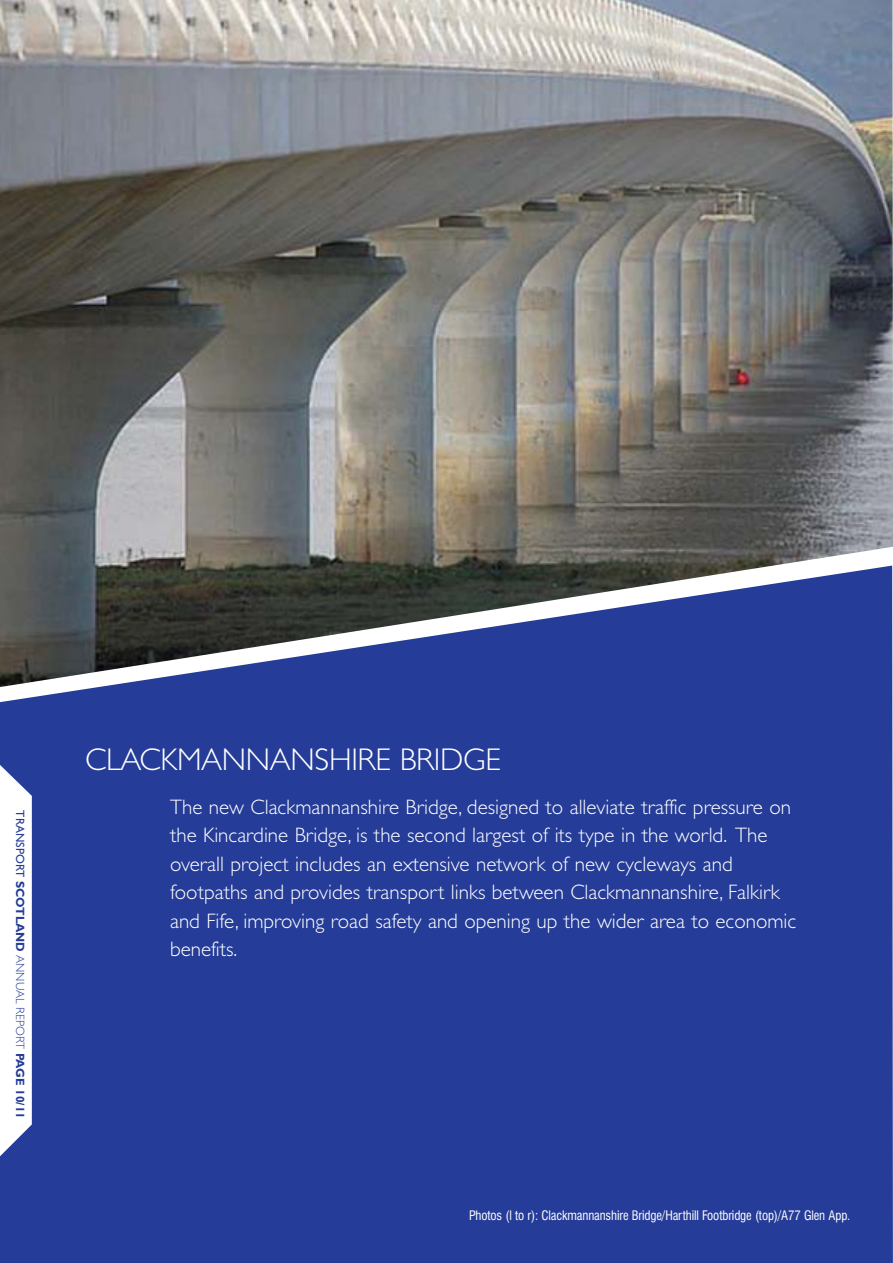
<style>
.page{position:relative;width:893px;height:1263px;background:#fff}
.page>*{position:absolute;margin:0;border:0;box-sizing:border-box;transform-origin:0 0}
.t1{font:300 31.5px "Gill Sans";letter-spacing:-.01em;color:#fff}
.t2{font:300 21px/28.5px "Gill Sans Std";color:#fff}
.t3{font:condensed 12.75px "Swiss 721 BT";letter-spacing:-.01em;color:#fff}
.t4{font:700 12px "Gill Sans Std";color:#253c98}
.s1{font-family:"Gill Sans";font-weight:400}
.s2{font-family:"Gill Sans";font-weight:300}
</style>
<div class="page">
<div style="left:0;top:689px;width:892px;height:574px;background:#253c98"></div>
<img style="left:0;top:0;width:892px;height:687px">
<svg style="left:0;top:753px;width:32px;height:416px"></svg>
<p class="t4" style="left:25px;top:810px;width:310px;rotate:90deg"><span class="s1">TRANSPORT</span> SCOTLAND <span class="s2">ANNUAL REPORT</span> PAGE 10/11</p>
<h1 class="t1" style="left:85px;top:749px;width:417px">CLACKMANNANSHIRE BRIDGE</h1>
<p class="t2" style="left:170px;top:794px;width:628px">The new Clackmannanshire Bridge, designed to alleviate traffic pressure on the Kincardine Bridge, is the second largest of its type in the world. The overall project includes an extensive network of new cycleways and footpaths and provides transport links between Clackmannanshire, Falkirk and Fife, improving road safety and opening up the wider area to economic benefits.</p>
<p class="t3" style="left:469px;top:1210px;width:383px">Photos (l to r): Clackmannanshire Bridge/Harthill Footbridge (top)/A77 Glen App.</p>
</div>
